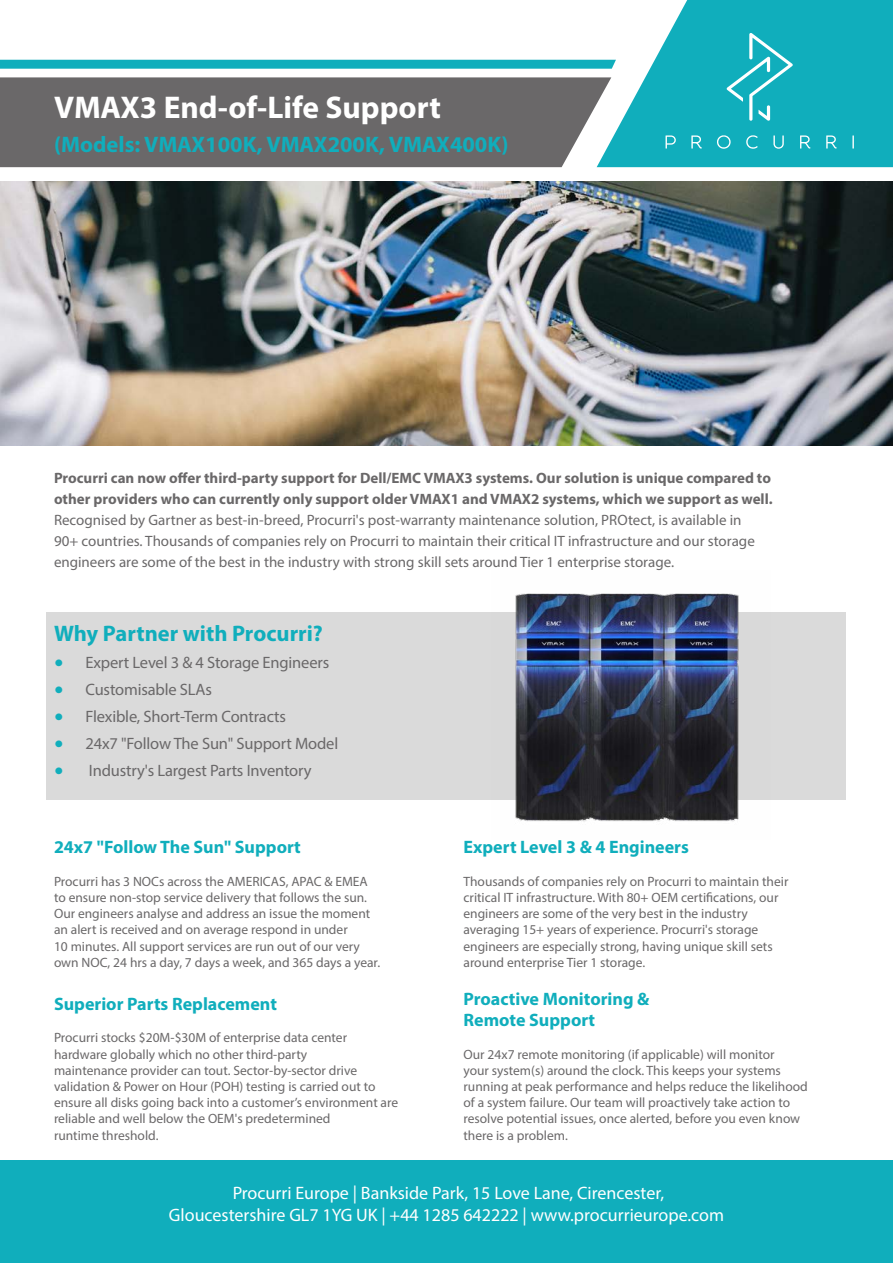
<style>
.page{position:relative;width:893px;height:1263px;background:#fff}
.page>*{position:absolute;margin:0;border:0;box-sizing:border-box;transform-origin:0 0}
.t1{font:700 31.5px "Myriad Pro";color:#fff}
.t2{font:700 22.5px "Myriad Pro";color:#10aebc}
.t3{font:18px/21.6px "Myriad Pro";color:#fff;text-align:center}
.t4{font:700 18px/21.6px "Myriad Pro";color:#10aebc}
.t5{font:16.5px "Myriad Pro";letter-spacing:-.01em;color:#6a6869}
.t6{font:15px/21px "Myriad Pro";color:#6a6869}
.t7{font:700 15px/21px "Myriad Pro";color:#6a6869}
.t8{font:13.5px/16.2px "Myriad Pro";color:#6a6869}
.s1{font-family:"Lucida Grande";color:#10aebc}
</style>
<div class="page">
<svg style="left:597px;top:0;width:296px;height:167px;fill:#10aebc"></svg>
<div style="left:0;top:77px;width:611px;height:90px;background:#6a6869"></div>
<svg style="left:0;top:60px;width:616px;height:9px;background:#19b1be"></svg>
<svg style="left:727px;top:33px;width:66px;height:88px;background:#31b9c5"></svg>
<svg style="left:665px;top:135px;width:11px;height:14px"></svg>
<svg style="left:691px;top:135px;width:11px;height:14px"></svg>
<svg style="left:717px;top:135px;width:14px;height:14px"></svg>
<svg style="left:746px;top:135px;width:12px;height:14px"></svg>
<svg style="left:773px;top:135px;width:11px;height:14px"></svg>
<svg style="left:800px;top:135px;width:10px;height:14px"></svg>
<svg style="left:826px;top:135px;width:10px;height:14px"></svg>
<svg style="left:852px;top:135px;width:2px;height:14px"></svg>
<img style="left:0;top:182px;width:893px;height:263px">
<div style="left:47px;top:612px;width:799px;height:187px;background:#dadada"></div>
<div style="left:0;top:1160px;width:893px;height:103px;background:#10aebc"></div>
<img style="left:492px;top:593px;width:278px;height:229px">
<h1 class="t1" style="left:54px;top:86px;width:388px">VMAX3 End-of-Life Support</h1>
<h2 class="t2" style="left:54px;top:130px;width:456px">(Models: VMAX100K, VMAX200K, VMAX400K)</h2>
<p class="t7" style="left:54px;top:467px;width:720px">Procurri can now offer third-party support for Dell/EMC VMAX3 systems. Our solution is unique compared to other providers who can currently only support older VMAX1 and VMAX2 systems, which we support as well.</p>
<p class="t6" style="left:54px;top:510px;width:702px">Recognised by Gartner as best-in-breed, Procurri's post-warranty maintenance solution, PROtect, is available in<br>90+ countries. Thousands of companies rely on Procurri to maintain their critical IT infrastructure and our storage engineers are some of the best in the industry with strong skill sets around Tier 1 enterprise storage.</p>
<h2 class="t2" style="left:54px;top:619px;width:270px">Why Partner with Procurri?</h2>
<p class="t5" style="left:54px;top:653px;width:277px"><span class="s1">●</span> Expert Level 3 &amp; 4 Storage Engineers</p>
<p class="t5" style="left:54px;top:680px;width:159px"><span class="s1">●</span> Customisable SLAs</p>
<p class="t5" style="left:54px;top:707px;width:233px"><span class="s1">●</span> Flexible, Short-Term Contracts</p>
<p class="t5" style="left:54px;top:734px;width:286px"><span class="s1">●</span> 24x7 "Follow The Sun" Support Model</p>
<p class="t5" style="left:54px;top:761px;width:259px"><span class="s1">●</span> Industry's Largest Parts Inventory</p>
<h3 class="t4" style="left:54px;top:836px;width:248px">24x7 "Follow The Sun" Support</h3>
<p class="t8" style="left:54px;top:873px;width:328px">Procurri has 3 NOCs across the AMERICAS, APAC &amp; EMEA to ensure non-stop service delivery that follows the sun.<br>Our engineers analyse and address an issue the moment an alert is received and on average respond in under<br>10 minutes. All support services are run out of our very own NOC, 24 hrs a day, 7 days a week, and 365 days a year.</p>
<h3 class="t4" style="left:54px;top:992px;width:224px">Superior Parts Replacement</h3>
<p class="t8" style="left:54px;top:1029px;width:346px">Procurri stocks $20M-$30M of enterprise data center hardware globally which no other third-party<br>maintenance provider can tout. Sector-by-sector drive validation &amp; Power on Hour (POH) testing is carried out to ensure all disks going back into a customer’s environment are reliable and well below the OEM's predetermined<br>runtime threshold.</p>
<h3 class="t4" style="left:463px;top:836px;width:227px">Expert Level 3 &amp; 4 Engineers</h3>
<p class="t8" style="left:463px;top:873px;width:326px">Thousands of companies rely on Procurri to maintain their critical IT infrastructure. With 80+ OEM certifications, our engineers are some of the very best in the industry averaging 15+ years of experience. Procurri's storage engineers are especially strong, having unique skill sets around enterprise Tier 1 storage.</p>
<h3 class="t4" style="left:463px;top:987px;width:187px">Proactive Monitoring &amp;<br>Remote Support</h3>
<p class="t8" style="left:463px;top:1046px;width:346px">Our 24x7 remote monitoring (if applicable) will monitor<br>your system(s) around the clock. This keeps your systems running at peak performance and helps reduce the likelihood of a system failure. Our team will proactively take action to resolve potential issues, once alerted, before you even know there is a problem.</p>
<h3 class="t3" style="left:169px;top:1182px;width:557px">Procurri Europe | Bankside Park, 15 Love Lane, Cirencester,<br>Gloucestershire GL7 1YG UK | +44 1285 642222 | www.procurrieurope.com</h3>
</div>
